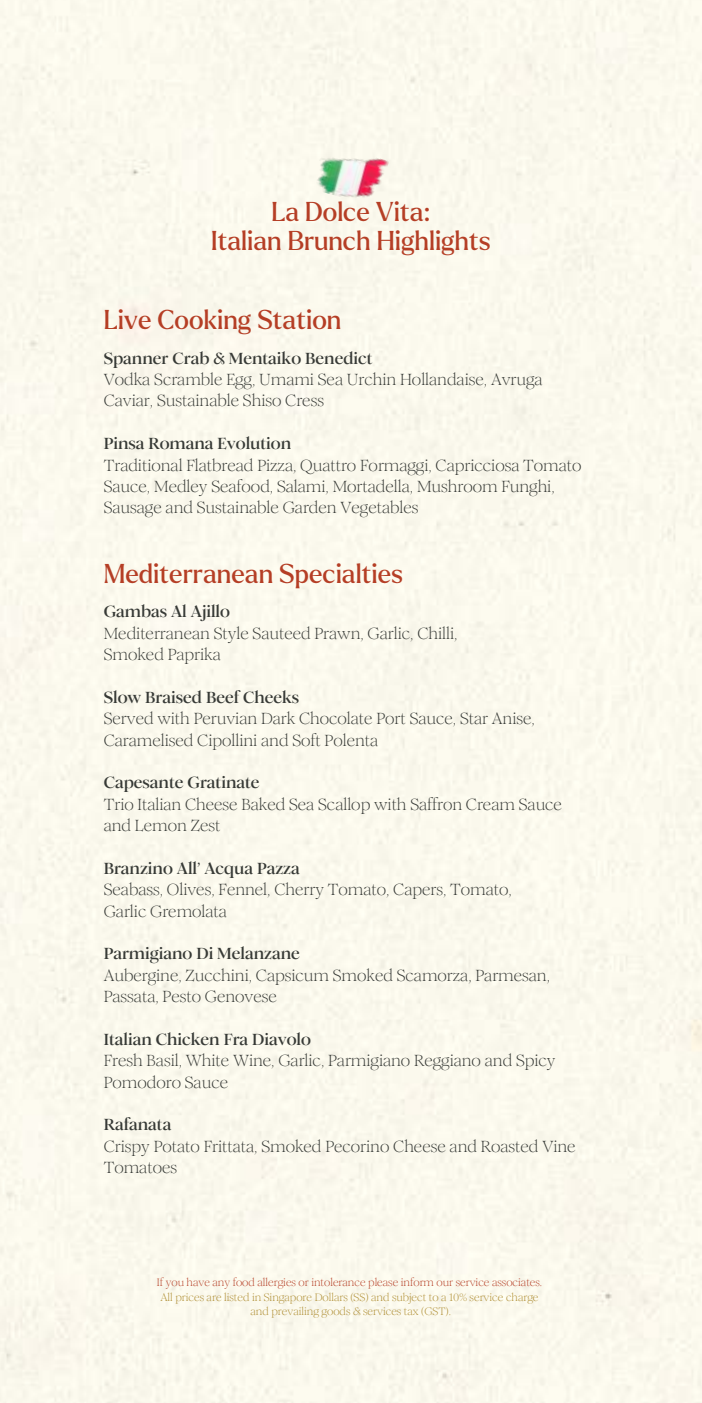
<style>
.page{position:relative;width:702px;height:1403px;background:#fff}
.page>*{position:absolute;margin:0;border:0;box-sizing:border-box;transform-origin:0 0}
.t1{font:26.55px/29.1px "Larken";color:#b53e25;text-align:center}
.t2{font:15.9px/21.3px "Romie";color:#373a36}
.t3{font:700 15.9px "Romie";color:#373a36}
.t4{font:10.65px/14.1px "Romie";color:#ad8b2e;text-align:center}
.t5{font:10.65px "Romie";color:#b53e25}
</style>
<div class="page">
<img style="left:312px;top:143px;width:77px;height:64px">
<h1 class="t1" style="left:211px;top:197px;width:282px">La Dolce Vita:<br>Italian Brunch Highlights</h1>
<h1 class="t1" style="left:104px;top:305px;width:239px">Live Cooking Station</h1>
<p class="t3" style="left:104px;top:344px;width:270px">Spanner Crab &amp; Mentaiko Benedict</p>
<p class="t2" style="left:104px;top:367px;width:440px">Vodka Scramble Egg, Umami Sea Urchin Hollandaise, Avruga<br>Caviar, Sustainable Shiso Cress</p>
<p class="t3" style="left:104px;top:430px;width:189px">Pinsa Romana Evolution</p>
<p class="t2" style="left:104px;top:452px;width:479px">Traditional Flatbread Pizza, Quattro Formaggi, Capricciosa Tomato<br>Sauce, Medley Seafood, Salami, Mortadella, Mushroom Funghi,<br>Sausage and Sustainable Garden Vegetables</p>
<h1 class="t1" style="left:104px;top:558px;width:301px">Mediterranean Specialties</h1>
<p class="t3" style="left:104px;top:598px;width:128px">Gambas Al Ajillo</p>
<p class="t2" style="left:104px;top:620px;width:355px">Mediterranean Style Sauteed Prawn, Garlic, Chilli,<br>Smoked Paprika</p>
<p class="t3" style="left:104px;top:683px;width:197px">Slow Braised Beef Cheeks</p>
<p class="t2" style="left:104px;top:706px;width:433px">Served with Peruvian Dark Chocolate Port Sauce, Star Anise,<br>Caramelised Cipollini and Soft Polenta</p>
<p class="t3" style="left:104px;top:769px;width:157px">Capesante Gratinate</p>
<p class="t2" style="left:104px;top:791px;width:460px">Trio Italian Cheese Baked Sea Scallop with Saffron Cream Sauce and Lemon Zest</p>
<p class="t3" style="left:104px;top:854px;width:198px">Branzino All’ Acqua Pazza</p>
<p class="t2" style="left:104px;top:877px;width:410px">Seabass, Olives, Fennel, Cherry Tomato, Capers, Tomato,<br>Garlic Gremolata</p>
<p class="t3" style="left:104px;top:940px;width:198px">Parmigiano Di Melanzane</p>
<p class="t2" style="left:104px;top:962px;width:448px">Aubergine, Zucchini, Capsicum Smoked Scamorza, Parmesan,<br>Passata, Pesto Genovese</p>
<p class="t3" style="left:104px;top:1025px;width:209px">Italian Chicken Fra Diavolo</p>
<p class="t2" style="left:104px;top:1048px;width:453px">Fresh Basil, White Wine, Garlic, Parmigiano Reggiano and Spicy<br>Pomodoro Sauce</p>
<p class="t3" style="left:104px;top:1111px;width:69px">Rafanata</p>
<p class="t2" style="left:104px;top:1133px;width:473px">Crispy Potato Frittata, Smoked Pecorino Cheese and Roasted Vine<br>Tomatoes</p>
<p class="t5" style="left:157px;top:1273px;width:387px">If you have any food allergies or intolerance please inform our service associates.</p>
<p class="t4" style="left:160px;top:1288px;width:380px">All prices are listed in Singapore Dollars (S$) and subject to a 10% service charge and prevailing goods &amp; services tax (GST).</p>
</div>
